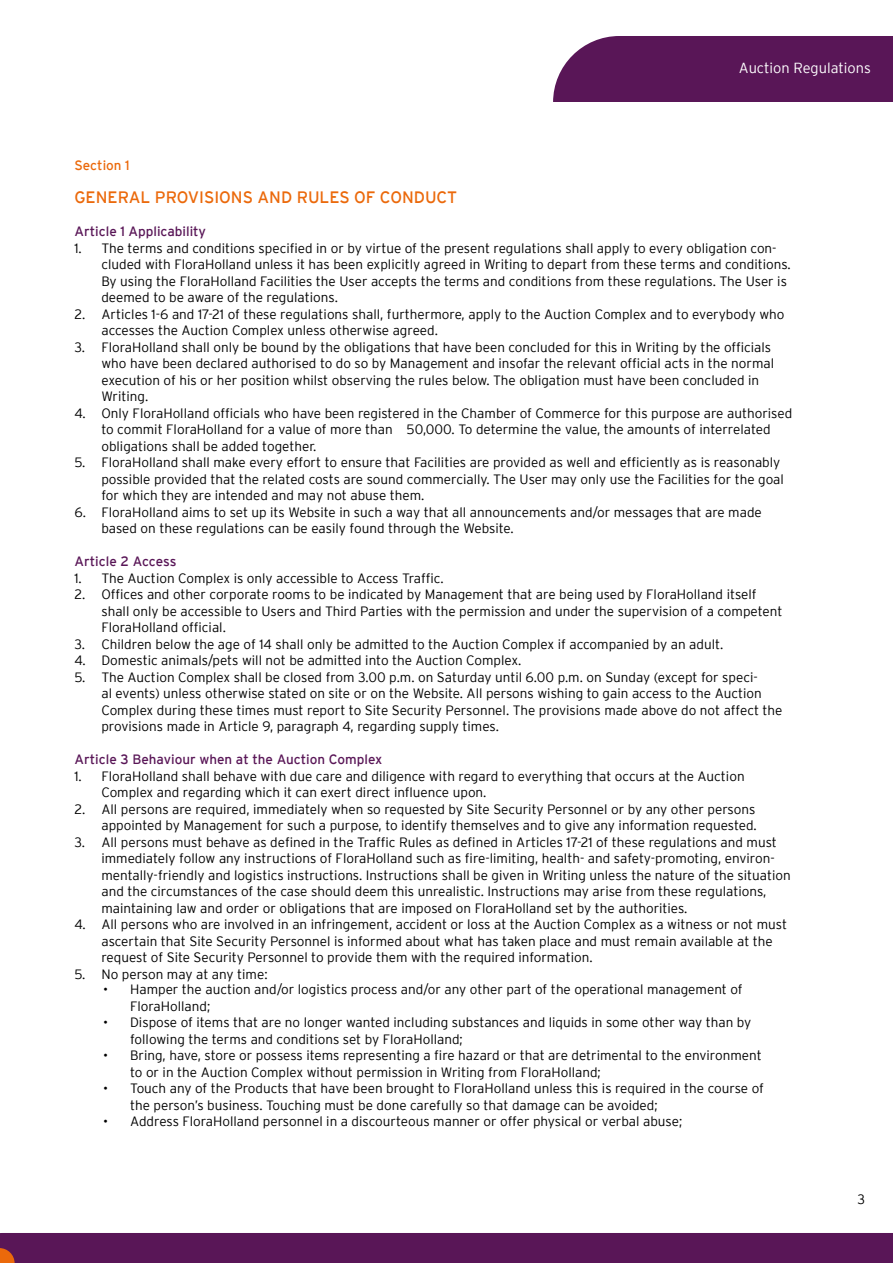
<style>
.page{position:relative;width:893px;height:1263px;background:#fff}
.page>*{position:absolute;margin:0;border:0;box-sizing:border-box;transform-origin:0 0}
.t1{font:16.5px "Interstate";color:#eb690b}
.t2{font:300 14.55px "Interstate";color:#fff}
.t3{font:300 13.5px/16.5px "Interstate";color:#000}
.t4{font:13.5px "Interstate";color:#591657}
.t5{font:13.5px "Interstate";color:#eb690b}
</style>
<div class="page">
<div style="left:553px;top:36px;width:340px;height:66px;background:#591657"></div>
<div style="left:0;top:1233px;width:893px;height:30px;background:#591657"></div>
<p class="t2" style="left:739px;top:60px;width:133px">Auction Regulations</p>
<p class="t5" style="left:74px;top:158px;width:57px">Section 1</p>
<p class="t1" style="left:74px;top:188px;width:384px">GENERAL PROVISIONS AND RULES OF CONDUCT</p>
<p class="t4" style="left:74px;top:224px;width:133px">Article 1 Applicability</p>
<p class="t3" style="left:101px;top:240px;width:691px;text-indent:-27px">1. The terms and conditions specified in or by virtue of the present regulations shall apply to every obligation con&shy;cluded with FloraHolland unless it has been explicitly agreed in Writing to depart from these terms and conditions.<br>By using the FloraHolland Facilities the User accepts the terms and conditions from these regulations. The User is deemed to be aware of the regulations.</p>
<p class="t3" style="left:101px;top:306px;width:685px;text-indent:-27px">2. Articles 1-6 and 17-21 of these regulations shall, furthermore, apply to the Auction Complex and to everybody who accesses the Auction Complex unless otherwise agreed.</p>
<p class="t3" style="left:101px;top:339px;width:674px;text-indent:-27px">3. FloraHolland shall only be bound by the obligations that have been concluded for this in Writing by the officials who have been declared authorised to do so by Management and insofar the relevant official acts in the normal execution of his or her position whilst observing the rules below. The obligation must have been concluded in Writing.</p>
<p class="t3" style="left:101px;top:405px;width:692px;text-indent:-27px">4. Only FloraHolland officials who have been registered in the Chamber of Commerce for this purpose are authorised to commit FloraHolland for a value of more than € 50,000. To determine the value, the amounts of interrelated obligations shall be added together.</p>
<p class="t3" style="left:101px;top:454px;width:684px;text-indent:-27px">5. FloraHolland shall make every effort to ensure that Facilities are provided as well and efficiently as is reasonably possible provided that the related costs are sound commercially. The User may only use the Facilities for the goal for which they are intended and may not abuse them.</p>
<p class="t3" style="left:101px;top:504px;width:662px;text-indent:-27px">6. FloraHolland aims to set up its Website in such a way that all announcements and/or messages that are made based on these regulations can be easily found through the Website.</p>
<p class="t4" style="left:74px;top:554px;width:104px">Article 2 Access</p>
<p class="t3" style="left:74px;top:570px;width:371px">1. The Auction Complex is only accessible to Access Traffic.</p>
<p class="t3" style="left:101px;top:586px;width:682px;text-indent:-27px">2. Offices and other corporate rooms to be indicated by Management that are being used by FloraHolland itself shall only be accessible to Users and Third Parties with the permission and under the supervision of a competent<br>FloraHolland official.</p>
<p class="t3" style="left:74px;top:636px;width:650px">3. Children below the age of 14 shall only be admitted to the Auction Complex if accompanied by an adult.</p>
<p class="t3" style="left:74px;top:652px;width:448px">4. Domestic animals/pets will not be admitted into the Auction Complex.</p>
<p class="t3" style="left:101px;top:669px;width:683px;text-indent:-27px">5. The Auction Complex shall be closed from 3.00 p.m. on Saturday until 6.00 p.m. on Sunday (except for speci-<br>al events) unless otherwise stated on site or on the Website. All persons wishing to gain access to the Auction Complex during these times must report to Site Security Personnel. The provisions made above do not affect the provisions made in Article 9, paragraph 4, regarding supply times.</p>
<p class="t4" style="left:74px;top:752px;width:309px">Article 3 Behaviour when at the Auction Complex</p>
<p class="t3" style="left:101px;top:768px;width:645px;text-indent:-27px">1. FloraHolland shall behave with due care and diligence with regard to everything that occurs at the Auction<br>Complex and regarding which it can exert direct influence upon.</p>
<p class="t3" style="left:74px;top:801px;width:684px;text-align:right">2. All persons are required, immediately when so requested by Site Security Personnel or by any other persons appointed by Management for such a purpose, to identify themselves and to give any information requested.</p>
<p class="t3" style="left:101px;top:834px;width:691px;text-indent:-27px">3. All persons must behave as defined in the Traffic Rules as defined in Articles 17-21 of these regulations and must immediately follow any instructions of FloraHolland such as fire-limiting, health- and safety-promoting, environ&shy;mentally-friendly and logistics instructions. Instructions shall be given in Writing unless the nature of the situation and the circumstances of the case should deem this unrealistic. Instructions may arise from these regulations, maintaining law and order or obligations that are imposed on FloraHolland set by the authorities.</p>
<p class="t3" style="left:101px;top:916px;width:687px;text-indent:-27px">4. All persons who are involved in an infringement, accident or loss at the Auction Complex as a witness or not must ascertain that Site Security Personnel is informed about what has taken place and must remain available at the request of Site Security Personnel to provide them with the required information.</p>
<p class="t3" style="left:74px;top:965px;width:195px">5. No person may at any time:</p>
<p class="t3" style="left:130px;top:981px;width:614px;text-indent:-27px">• Hamper the auction and/or logistics process and/or any other part of the operational management of<br>FloraHolland;</p>
<p class="t3" style="left:130px;top:1014px;width:623px;text-indent:-27px">• Dispose of items that are no longer wanted including substances and liquids in some other way than by following the terms and conditions set by FloraHolland;</p>
<p class="t3" style="left:130px;top:1047px;width:633px;text-indent:-27px">• Bring, have, store or possess items representing a fire hazard or that are detrimental to the environment to or in the Auction Complex without permission in Writing from FloraHolland;</p>
<p class="t3" style="left:130px;top:1080px;width:635px;text-indent:-27px">• Touch any of the Products that have been brought to FloraHolland unless this is required in the course of the person’s business. Touching must be done carefully so that damage can be avoided;</p>
<p class="t3" style="left:103px;top:1113px;width:581px">• Address FloraHolland personnel in a discourteous manner or offer physical or verbal abuse;</p>
<p class="t3" style="left:858px;top:1190px;width:9px">3</p>
</div>
